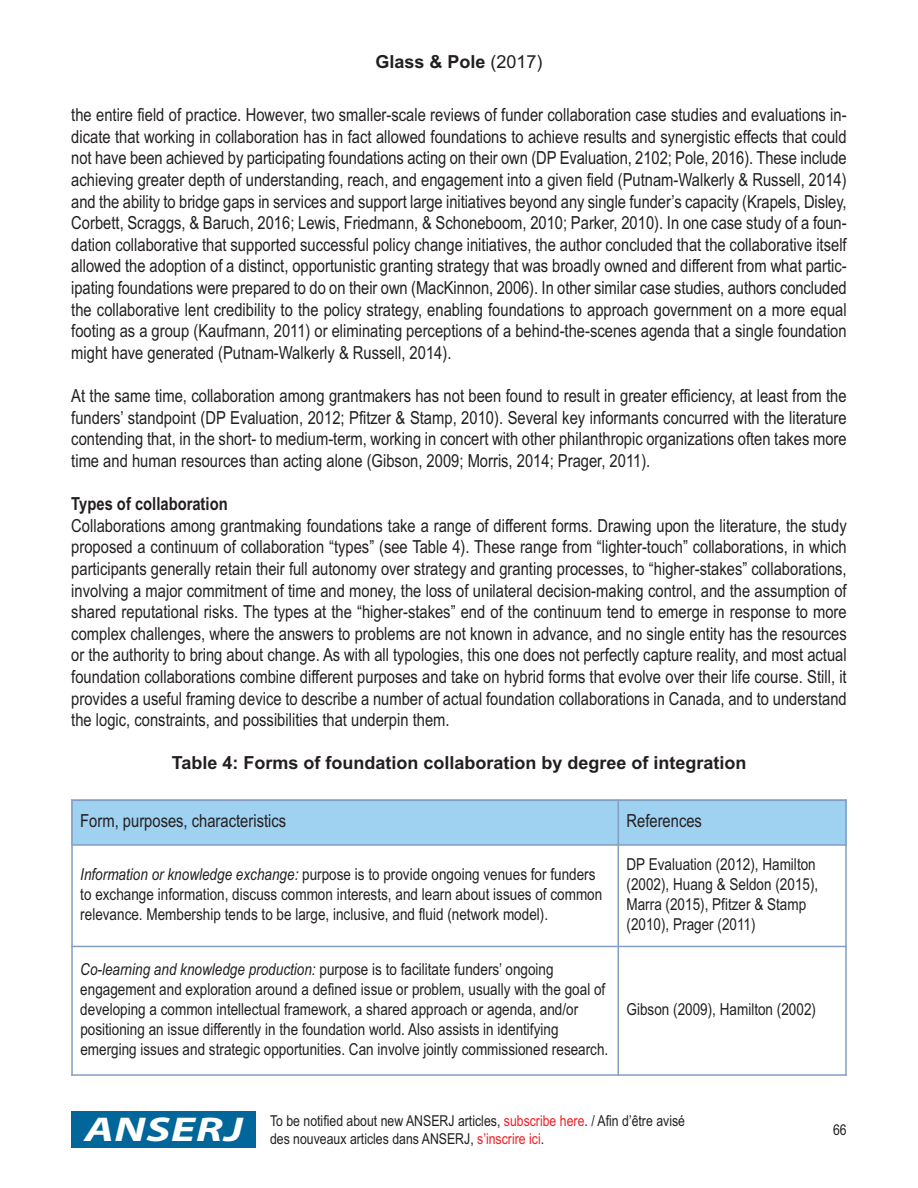
<style>
.page{position:relative;width:918px;height:1188px;background:#fff}
.page>*{position:absolute;margin:0;border:0;box-sizing:border-box;transform-origin:0 0}
.t1{font:italic 700 semi-expanded 34.5px "Myriad Pro";letter-spacing:.02em;color:#fff;scale:1.25 1}
.t2{font:18px/21.6px "Arial Narrow";color:#231f20;text-align:justify}
.t3{font:700 18px "Arial";color:#231f20}
.t4{font:700 18px "Arial Narrow";color:#231f20}
.t5{font:16.5px/19.8px "Arial Narrow";color:#231f20}
.t6{font:15px/18px "Arial Narrow";color:#231f20}
.s1{font-weight:400}
.s2{font-style:italic}
.s3{color:#ee1d23}
</style>
<div class="page">
<div style="left:71px;top:1111px;width:185px;height:37px;background:#01669a"></div>
<div style="left:71px;top:800px;width:547px;height:45px;background:#9fd1f0"></div>
<div style="left:618px;top:800px;width:229px;height:45px;background:#9fd1f0"></div>
<hr style="left:71px;top:800px;width:2px;height:276px;background:#829ec2">
<hr style="left:618px;top:800px;width:1px;height:276px;background:#829ec2">
<hr style="left:845px;top:800px;width:2px;height:276px;background:#829ec2">
<hr style="left:71px;top:800px;width:776px;height:1px;background:#829ec2">
<hr style="left:71px;top:844px;width:776px;height:2px;background:#829ec2">
<hr style="left:71px;top:946px;width:776px;height:1px;background:#829ec2">
<hr style="left:71px;top:1074px;width:776px;height:2px;background:#829ec2">
<p class="t3" style="left:375px;top:51px;width:169px">Glass &amp; Pole <span class="s1">(2017)</span></p>
<p class="t2" style="left:71px;top:104px;width:777px">the entire field of practice. However, two smaller-scale reviews of funder collaboration case studies and evaluations in&shy;dicate that working in collaboration has in fact allowed foundations to achieve results and synergistic effects that could not have been achieved by participating foundations acting on their own (DP Evaluation, 2102; Pole, 2016). These include achieving greater depth of understanding, reach, and engagement into a given field (Putnam-Walkerly &amp; Russell, 2014) and the ability to bridge gaps in services and support large initiatives beyond any single funder’s capacity (Krapels, Disley, Corbett, Scraggs, &amp; Baruch, 2016; Lewis, Friedmann, &amp; Schoneboom, 2010; Parker, 2010). In one case study of a foun&shy;dation collaborative that supported successful policy change initiatives, the author concluded that the collaborative itself allowed the adoption of a distinct, opportunistic granting strategy that was broadly owned and different from what partic&shy;ipating foundations were prepared to do on their own (MacKinnon, 2006). In other similar case studies, authors concluded the collaborative lent credibility to the policy strategy, enabling foundations to approach government on a more equal footing as a group (Kaufmann, 2011) or eliminating perceptions of a behind-the-scenes agenda that a single foundation might have generated (Putnam-Walkerly &amp; Russell, 2014).</p>
<p class="t2" style="left:71px;top:385px;width:777px">At the same time, collaboration among grantmakers has not been found to result in greater efficiency, at least from the funders’ standpoint (DP Evaluation, 2012; Pfitzer &amp; Stamp, 2010). Several key informants concurred with the literature contending that, in the short- to medium-term, working in concert with other philanthropic organizations often takes more time and human resources than acting alone (Gibson, 2009; Morris, 2014; Prager, 2011).</p>
<p class="t4" style="left:71px;top:494px;width:158px">Types of collaboration</p>
<p class="t2" style="left:71px;top:515px;width:777px">Collaborations among grantmaking foundations take a range of different forms. Drawing upon the literature, the study proposed a continuum of collaboration “types” (see Table 4). These range from “lighter-touch” collaborations, in which participants generally retain their full autonomy over strategy and granting processes, to “higher-stakes” collaborations, involving a major commitment of time and money, the loss of unilateral decision-making control, and the assumption of shared reputational risks. The types at the “higher-stakes” end of the continuum tend to emerge in response to more complex challenges, where the answers to problems are not known in advance, and no single entity has the resources or the authority to bring about change. As with all typologies, this one does not perfectly capture reality, and most actual foundation collaborations combine different purposes and take on hybrid forms that evolve over their life course. Still, it provides a useful framing device to describe a number of actual foundation collaborations in Canada, and to understand the logic, constraints, and possibilities that underpin them.</p>
<p class="t3" style="left:172px;top:753px;width:576px">Table 4: Forms of foundation collaboration by degree of integration</p>
<p class="t2" style="left:80px;top:810px;width:207px">Form, purposes, characteristics</p>
<p class="t2" style="left:627px;top:810px;width:77px">References</p>
<p class="t5" style="left:80px;top:865px;width:524px"><span class="s2">Information or knowledge exchange:</span> purpose is to provide ongoing venues for funders to exchange information, discuss common interests, and learn about issues of common relevance. Membership tends to be large, inclusive, and fluid (network model).</p>
<p class="t5" style="left:627px;top:855px;width:193px">DP Evaluation (2012), Hamilton (2002), Huang &amp; Seldon (2015),<br>Marra (2015), Pfitzer &amp; Stamp (2010), Prager (2011)</p>
<p class="t5" style="left:80px;top:960px;width:530px"><span class="s2">Co-learning and knowledge production:</span> purpose is to facilitate funders’ ongoing engagement and exploration around a defined issue or problem, usually with the goal of developing a common intellectual framework, a shared approach or agenda, and/or positioning an issue differently in the foundation world. Also assists in identifying emerging issues and strategic opportunities. Can involve jointly commissioned research.</p>
<p class="t5" style="left:627px;top:999px;width:191px">Gibson (2009), Hamilton (2002)</p>
<h1 class="t1" style="left:84px;top:1116px;width:128px">ANSERJ</h1>
<p class="t6" style="left:270px;top:1111px;width:417px">To be notified about new ANSERJ articles, <span class="s3">subscribe here</span>. / Afin d’être avisé des nouveaux articles dans ANSERJ, <span class="s3">s’inscrire ici</span>.</p>
<p class="t6" style="left:833px;top:1121px;width:15px">66</p>
</div>
